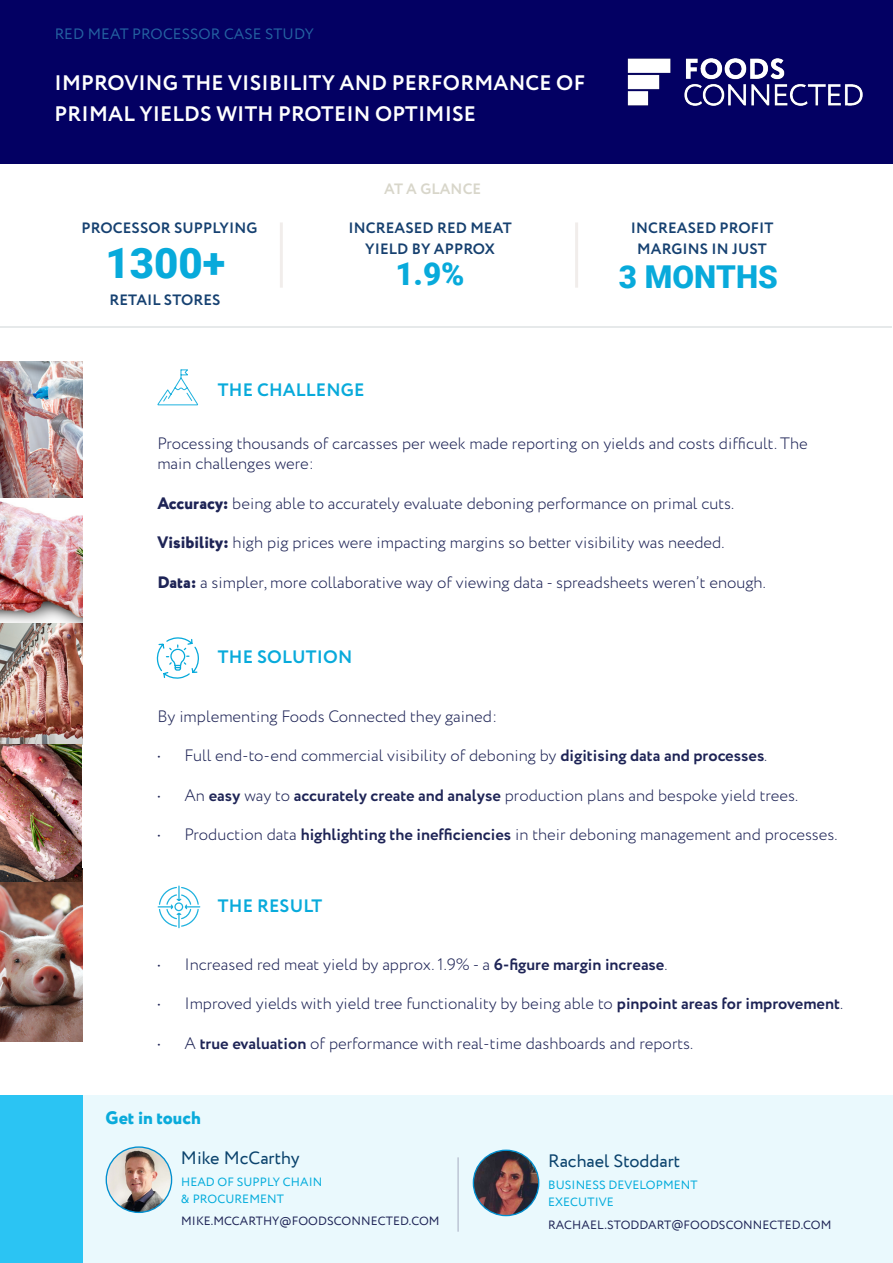
<style>
.page{position:relative;width:893px;height:1263px;background:#fff}
.page>*{position:absolute;margin:0;border:0;box-sizing:border-box;transform-origin:0 0}
.t1{font:900 42px "Roboto";color:#08aadb}
.t2{font:900 31.5px "Roboto";color:#08aadb}
.t3{font:700 21px/31.5px "Circe";letter-spacing:.01em;color:#fff}
.t4{font:700 18px "Circe";letter-spacing:.01em;color:#08aadb}
.t5{font:18px "Circe";color:#0b436d}
.t6{font:800 18px "Circe";color:#0aabdb}
.t7{font:300 16.5px/19.8px "Circe";color:#1e2456}
.t8{font:700 15px "Circe";letter-spacing:.01em;color:#164171}
.t9{font:700 15px/21px "Circe";letter-spacing:.01em;color:#16406f;text-align:center}
.t10{font:15px "Circe";letter-spacing:.01em;color:#45c4df}
.t11{font:700 15px "Circe";letter-spacing:.01em;color:#d8d6ca}
.t12{font:12px "Circe";letter-spacing:.01em;color:#1e2456}
.t13{font:12px/16.5px "Circe";letter-spacing:.01em;color:#00abdb}
.s1{font-weight:800}
.s2{font-weight:700}
</style>
<div class="page">
<div style="left:0;top:1095px;width:82px;height:168px;background:#2bc4f3"></div>
<div style="left:82px;top:1095px;width:811px;height:168px;background:#eaf9fd"></div>
<div style="left:0;top:0;width:893px;height:164px;background:#030063"></div>
<img style="left:0;top:362px;width:82px;height:506px">
<img style="left:0;top:622px;width:82px;height:123px">
<img style="left:0;top:499px;width:82px;height:123px">
<img style="left:0;top:870px;width:82px;height:172px">
<hr style="left:1px;top:326px;width:891px;height:2px;background:#e6e9ea">
<div style="left:280px;top:222px;width:3px;height:66px;background:#d1c5be;border:2px solid #d1c5be"></div>
<div style="left:575px;top:222px;width:3px;height:66px;background:#d1c5be;border:2px solid #d1c5be"></div>
<img style="left:627px;top:58px;width:236px;height:48px">
<img style="left:1px;top:745px;width:81px;height:137px">
<hr style="left:458px;top:1157px;width:1px;height:75px;background:#a6abc0">
<img style="left:106px;top:1147px;width:66px;height:65px;border-radius:33px">
<div style="left:106px;top:1146px;width:66px;height:67px;border:1px solid #008fd0;border-radius:50%"></div>
<img style="left:473px;top:1150px;width:66px;height:65px;border-radius:33px">
<div style="left:473px;top:1149px;width:66px;height:67px;border:1px solid #008fd0;border-radius:50%"></div>
<svg style="left:157px;top:885px;width:44px;height:44px"></svg>
<svg style="left:156px;top:637px;width:43px;height:42px"></svg>
<svg style="left:157px;top:369px;width:41px;height:37px"></svg>
<p class="t10" style="left:55px;top:24px;width:261px">RED MEAT PROCESSOR CASE STUDY</p>
<p class="t3" style="left:55px;top:68px;width:532px">IMPROVING THE VISIBILITY AND PERFORMANCE OF<br>PRIMAL YIELDS WITH PROTEIN OPTIMISE</p>
<p class="t8" style="left:81px;top:218px;width:177px">PROCESSOR SUPPLYING</p>
<p class="t1" style="left:105px;top:233px;width:121px">1300+</p>
<p class="t8" style="left:109px;top:290px;width:113px">RETAIL STORES</p>
<p class="t11" style="left:384px;top:179px;width:99px">AT A GLANCE</p>
<p class="t9" style="left:348px;top:218px;width:165px">INCREASED RED MEAT<br>YIELD BY APPROX</p>
<p class="t2" style="left:395px;top:252px;width:71px">1.9%</p>
<p class="t4" style="left:218px;top:377px;width:148px">THE CHALLENGE</p>
<p class="t8" style="left:631px;top:218px;width:144px">INCREASED PROFIT</p>
<p class="t8" style="left:637px;top:239px;width:131px">MARGINS IN JUST</p>
<p class="t2" style="left:619px;top:255px;width:161px">3 MONTHS</p>
<p class="t7" style="left:157px;top:434px;width:652px">Processing thousands of carcasses per week made reporting on yields and costs difficult. The main challenges were:</p>
<p class="t7" style="left:157px;top:493px;width:578px"><span class="s1">Accuracy:</span> being able to accurately evaluate deboning performance on primal cuts.</p>
<p class="t7" style="left:157px;top:533px;width:568px"><span class="s1">Visibility:</span> high pig prices were impacting margins so better visibility was needed.</p>
<p class="t7" style="left:157px;top:573px;width:610px"><span class="s1">Data:</span> a simpler, more collaborative way of viewing data - spreadsheets weren’t enough.</p>
<p class="t4" style="left:218px;top:644px;width:136px">THE SOLUTION</p>
<p class="t7" style="left:157px;top:706px;width:341px">By implementing Foods Connected they gained:</p>
<p class="t7" style="left:157px;top:746px;width:611px">• Full end-to-end commercial visibility of deboning by <span class="s2">digitising data and processes</span>.</p>
<p class="t7" style="left:157px;top:786px;width:642px">• An <span class="s2">easy</span> way to <span class="s2">accurately create and analyse</span> production plans and bespoke yield trees.</p>
<p class="t7" style="left:157px;top:825px;width:681px">• Production data <span class="s2">highlighting the inefficiencies</span> in their deboning management and processes.</p>
<p class="t4" style="left:218px;top:894px;width:106px">THE RESULT</p>
<p class="t7" style="left:157px;top:955px;width:512px">• Increased red meat yield by approx. 1.9% - a <span class="s2">6-figure margin increase</span>.</p>
<p class="t7" style="left:157px;top:994px;width:687px">• Improved yields with yield tree functionality by being able to <span class="s2">pinpoint areas for improvement</span>.</p>
<p class="t7" style="left:157px;top:1034px;width:537px">• A <span class="s2">true evaluation</span> of performance with real-time dashboards and reports.</p>
<p class="t6" style="left:106px;top:1105px;width:97px">Get in touch</p>
<p class="t5" style="left:181px;top:1145px;width:120px">Mike McCarthy</p>
<p class="t13" style="left:181px;top:1174px;width:143px">HEAD OF SUPPLY CHAIN</p>
<p class="t13" style="left:181px;top:1191px;width:104px">&amp; PROCUREMENT</p>
<p class="t12" style="left:181px;top:1213px;width:260px">MIKE.MCCARTHY@FOODSCONNECTED.COM</p>
<p class="t5" style="left:548px;top:1148px;width:134px">Rachael Stoddart</p>
<p class="t13" style="left:548px;top:1177px;width:151px">BUSINESS DEVELOPMENT<br>EXECUTIVE</p>
<p class="t12" style="left:548px;top:1216px;width:285px">RACHAEL.STODDART@FOODSCONNECTED.COM</p>
</div>
